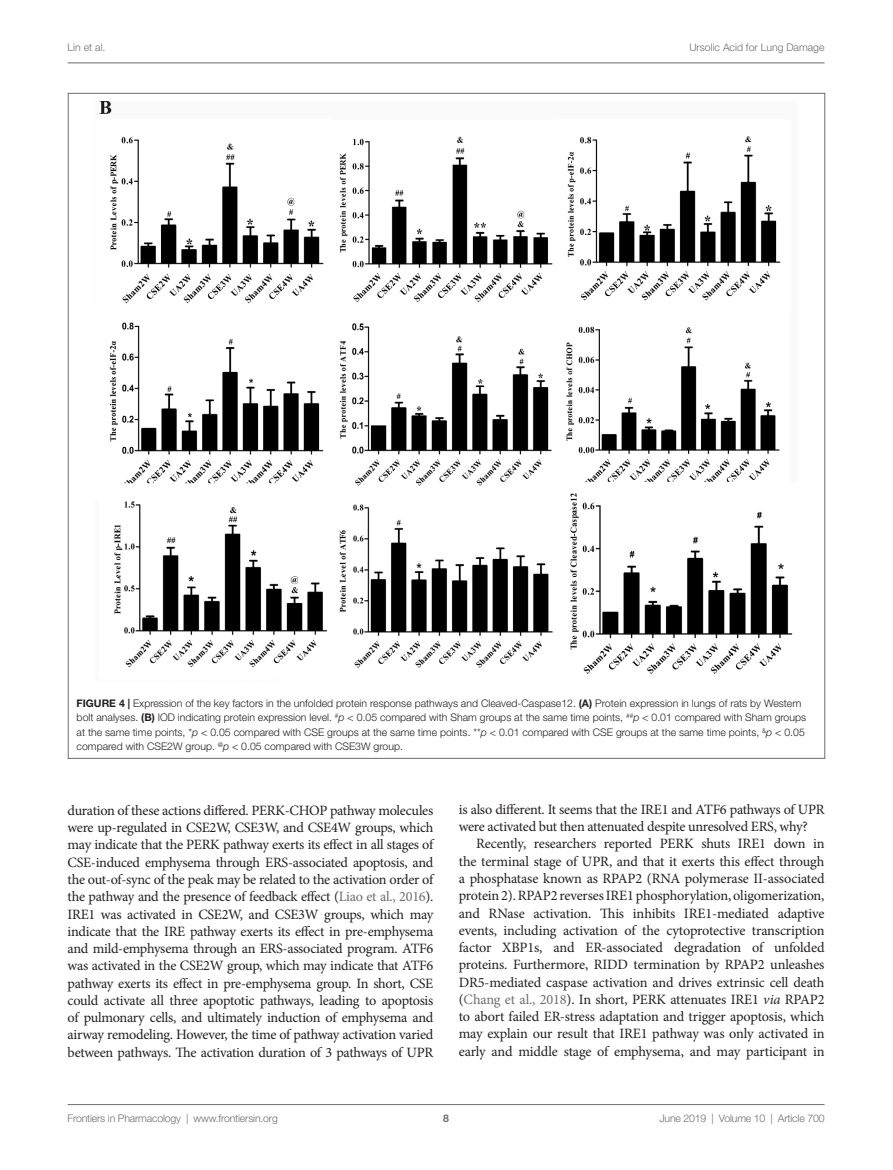
<style>
.page{position:relative;width:893px;height:1170px;background:#fff}
.page>*{position:absolute;margin:0;border:0;box-sizing:border-box;transform-origin:0 0}
.T{font:14.25px/17.2px "Minion Pro";letter-spacing:-.02em;color:#231f20;text-align:justify}
.FC{font:300 10.5px/14.2px "Helvetica Neue LT Std";color:#231f20}
.t1{font:300 10.5px "Helvetica Neue LT Std";letter-spacing:-.015em;color:#6c6d70}
.t2{font:700 10.5px "Helvetica Neue LT Std";color:#6c6d70}
.s1{font-weight:700}
.s2{font-style:italic}
.s3{color:#6c6d70}
</style>
<div class="page">
<hr style="left:68px;top:63px;width:756px;height:1px;background:#6c6d70">
<hr style="left:68px;top:1104px;width:756px;height:1px;background:#6c6d70">
<img style="left:99px;top:102px;width:694px;height:572px">
<p class="t1" style="left:68px;top:41px;width:39px">Lin et al.</p>
<p class="t1" style="left:689px;top:41px;width:137px">Ursolic Acid for Lung Damage</p>
<p class="FC" style="left:77px;top:696px;width:731px"><span class="s1">FIGURE 4 |</span> Expression of the key factors in the unfolded protein response pathways and Cleaved-Caspase12. <span class="s1">(A)</span> Protein expression in lungs of rats by Western bolt analyses. <span class="s1">(B)</span> IOD indicating protein expression level. <sup>#</sup><span class="s2">p</span> &lt; 0.05 compared with Sham groups at the same time points, <sup>##</sup><span class="s2">p</span> &lt; 0.01 compared with Sham groups at the same time points, *<span class="s2">p</span> &lt; 0.05 compared with CSE groups at the same time points. **<span class="s2">p</span> &lt; 0.01 compared with CSE groups at the same time points, <sup>&amp;</sup><span class="s2">p</span> &lt; 0.05 compared with CSE2W group. <sup>@</sup><span class="s2">p</span> &lt; 0.05 compared with CSE3W group.</p>
<p class="T" style="left:68px;top:801px;width:367px">duration of these actions differed. PERK-CHOP pathway molecules were up-regulated in CSE2W, CSE3W, and CSE4W groups, which may indicate that the PERK pathway exerts its effect in all stages of CSE-induced emphysema through ERS-associated apoptosis, and the out-of-sync of the peak may be related to the activation order of the pathway and the presence of feedback effect (<span class="s3">Liao et al., 2016</span>).<br>IRE1 was activated in CSE2W, and CSE3W groups, which may indicate that the IRE pathway exerts its effect in pre-emphysema and mild-emphysema through an ERS-associated program. ATF6 was activated in the CSE2W group, which may indicate that ATF6 pathway exerts its effect in pre-emphysema group. In short, CSE could activate all three apoptotic pathways, leading to apoptosis of pulmonary cells, and ultimately induction of emphysema and airway remodeling. However, the time of pathway activation varied between pathways. The activation duration of 3 pathways of UPR</p>
<p class="T" style="left:459px;top:800px;width:367px">is also different. It seems that the IRE1 and ATF6 pathways of UPR were activated but then attenuated despite unresolved ERS, why?</p>
<p class="T" style="left:459px;top:835px;width:367px;text-indent:17px">Recently, researchers reported PERK shuts IRE1 down in the terminal stage of UPR, and that it exerts this effect through a phosphatase known as RPAP2 (RNA polymerase II-associated protein 2). RPAP2 reverses IRE1 phosphorylation, oligomerization, and RNase activation. This inhibits IRE1-mediated adaptive events, including activation of the cytoprotective transcription factor XBP1s, and ER-associated degradation of unfolded proteins. Furthermore, RIDD termination by RPAP2 unleashes DR5-mediated caspase activation and drives extrinsic cell death (<span class="s3">Chang et al., 2018</span>). In short, PERK attenuates IRE1 <span class="s2">via</span> RPAP2 to abort failed ER-stress adaptation and trigger apoptosis, which may explain our result that IRE1 pathway was only activated in early and middle stage of emphysema, and may participant in</p>
<p class="t1" style="left:68px;top:1111px;width:212px">Frontiers in Pharmacology | www.frontiersin.org</p>
<p class="t2" style="left:443px;top:1111px;width:7px">8</p>
<p class="t1" style="left:659px;top:1111px;width:166px">June 2019 | Volume 10 | Article 700</p>
</div>
